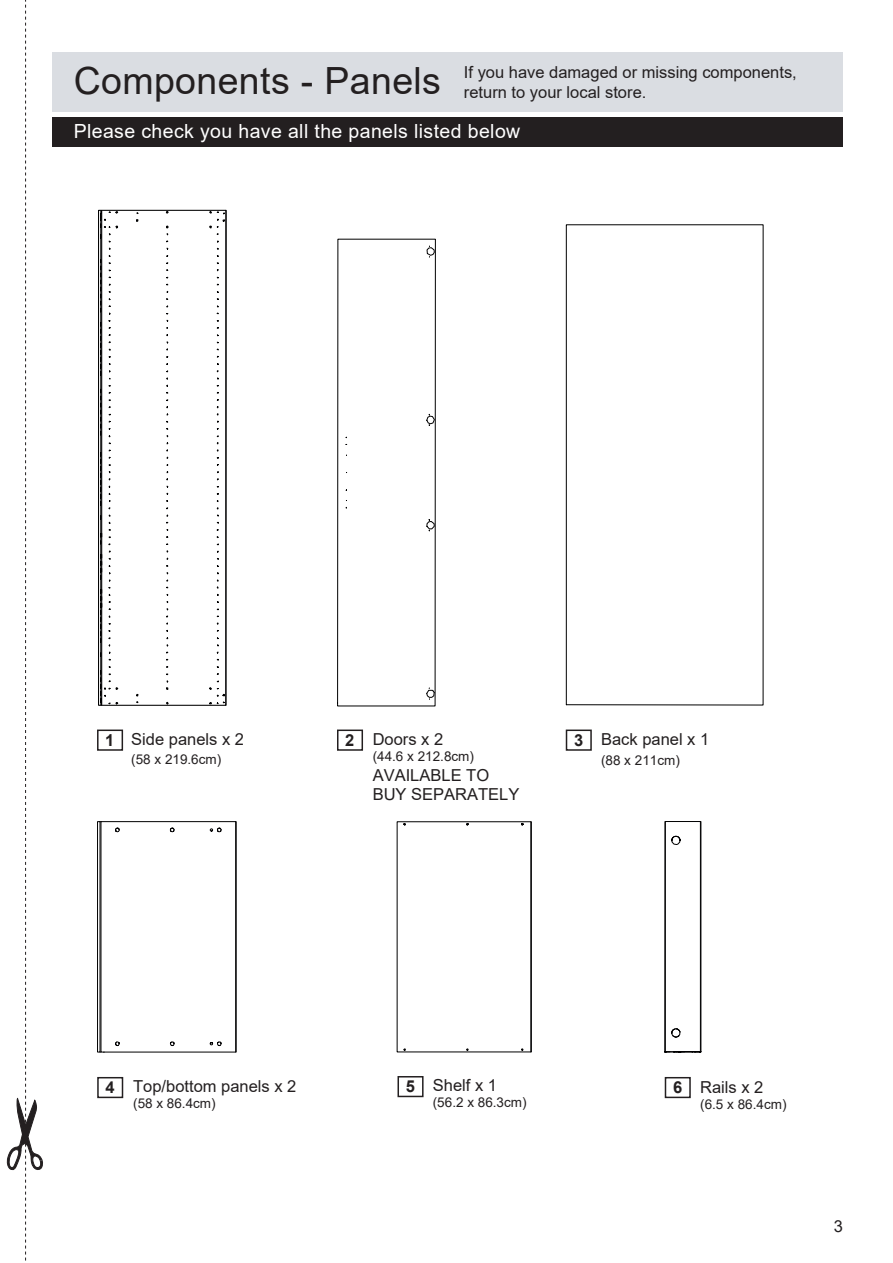
<style>
.page{position:relative;width:893px;height:1263px;background:#fff}
.page>*{position:absolute;margin:0;border:0;box-sizing:border-box;transform-origin:0 0}
.t1{font:37.5px "Arial";letter-spacing:.01em;color:#231f20}
.t2{font:19.5px "Arial";letter-spacing:.02em;color:#fff}
.t3{font:16.5px/19.8px "Arial";color:#231f20}
.t4{font:700 16.5px "Arial";color:#231f20}
.t5{font:13.5px "Arial";color:#231f20}
</style>
<div class="page">
<div style="left:53px;top:117px;width:790px;height:30px;background:#231f20"></div>
<div style="left:53px;top:52px;width:790px;height:60px;background:#dadde2"></div>
<div style="left:665px;top:1077px;width:26px;height:21px;border:2px solid #231f20"></div>
<div style="left:337px;top:729px;width:26px;height:22px;border:2px solid #231f20"></div>
<div style="left:97px;top:729px;width:26px;height:22px;border:2px solid #231f20"></div>
<div style="left:97px;top:1077px;width:26px;height:21px;border:2px solid #231f20"></div>
<div style="left:566px;top:729px;width:26px;height:22px;border:2px solid #231f20"></div>
<div style="left:397px;top:1076px;width:27px;height:21px;border:2px solid #231f20"></div>
<svg style="left:6px;top:0;width:37px;height:1261px"></svg>
<svg style="left:98px;top:209px;width:129px;height:497px"></svg>
<svg style="left:100px;top:209px;width:19px;height:497px"></svg>
<svg style="left:135px;top:694px;width:5px;height:11px"></svg>
<svg style="left:134px;top:212px;width:5px;height:10px"></svg>
<svg style="left:165px;top:701px;width:5px;height:5px"></svg>
<svg style="left:165px;top:486px;width:6px;height:204px"></svg>
<svg style="left:165px;top:225px;width:6px;height:255px"></svg>
<svg style="left:165px;top:210px;width:5px;height:5px"></svg>
<svg style="left:193px;top:544px;width:33px;height:162px"></svg>
<svg style="left:208px;top:209px;width:17px;height:329px"></svg>
<svg style="left:337px;top:238px;width:99px;height:469px"></svg>
<svg style="left:345px;top:499px;width:3px;height:10px"></svg>
<svg style="left:345px;top:436px;width:3px;height:9px"></svg>
<svg style="left:426px;top:519px;width:9px;height:13px"></svg>
<svg style="left:426px;top:413px;width:9px;height:13px"></svg>
<svg style="left:426px;top:245px;width:9px;height:13px"></svg>
<svg style="left:426px;top:687px;width:9px;height:13px"></svg>
<div style="left:97px;top:821px;width:3px;height:231px;border:1px solid #000001"></div>
<svg style="left:100px;top:821px;width:137px;height:232px"></svg>
<div style="left:397px;top:821px;width:135px;height:231px;border:1px solid #000001"></div>
<svg style="left:399px;top:822px;width:7px;height:4px"></svg>
<svg style="left:462px;top:821px;width:8px;height:5px"></svg>
<svg style="left:520px;top:822px;width:5px;height:4px"></svg>
<div style="left:566px;top:224px;width:197px;height:481px;border:1px solid #000001"></div>
<svg style="left:664px;top:821px;width:38px;height:231px"></svg>
<p class="t3" style="left:464px;top:62px;width:334px;line-height:20.4px">If you have damaged or missing components, return to your local store.</p>
<h1 class="t1" style="left:74px;top:55px;width:369px">Components - Panels</h1>
<p class="t2" style="left:74px;top:118px;width:448px">Please check you have all the panels listed below</p>
<p class="t4" style="left:105px;top:728px;width:11px">1</p>
<p class="t3" style="left:131px;top:729px;width:114px">Side panels x 2</p>
<p class="t4" style="left:345px;top:728px;width:11px">2</p>
<p class="t5" style="left:131px;top:750px;width:92px">(58 x 219.6cm)</p>
<p class="t3" style="left:373px;top:729px;width:72px">Doors x 2</p>
<p class="t5" style="left:373px;top:747px;width:103px">(44.6 x 212.8cm)</p>
<p class="t3" style="left:373px;top:765px;width:148px">AVAILABLE TO<br>BUY SEPARATELY</p>
<p class="t4" style="left:574px;top:728px;width:11px">3</p>
<p class="t3" style="left:601px;top:729px;width:110px">Back panel x 1</p>
<p class="t5" style="left:601px;top:751px;width:80px">(88 x 211cm)</p>
<p class="t4" style="left:105px;top:1075px;width:11px">4</p>
<p class="t3" style="left:133px;top:1076px;width:165px">Top/bottom panels x 2</p>
<p class="t5" style="left:133px;top:1094px;width:84px">(58 x 86.4cm)</p>
<p class="t4" style="left:406px;top:1074px;width:11px">5</p>
<p class="t3" style="left:433px;top:1075px;width:66px">Shelf x 1</p>
<p class="t5" style="left:433px;top:1093px;width:95px">(56.2 x 86.3cm)</p>
<p class="t4" style="left:673px;top:1075px;width:11px">6</p>
<p class="t3" style="left:700px;top:1077px;width:65px">Rails x 2</p>
<p class="t5" style="left:700px;top:1095px;width:88px">(6.5 x 86.4cm)</p>
<p class="t3" style="left:834px;top:1216px;width:11px">3</p>
</div>
